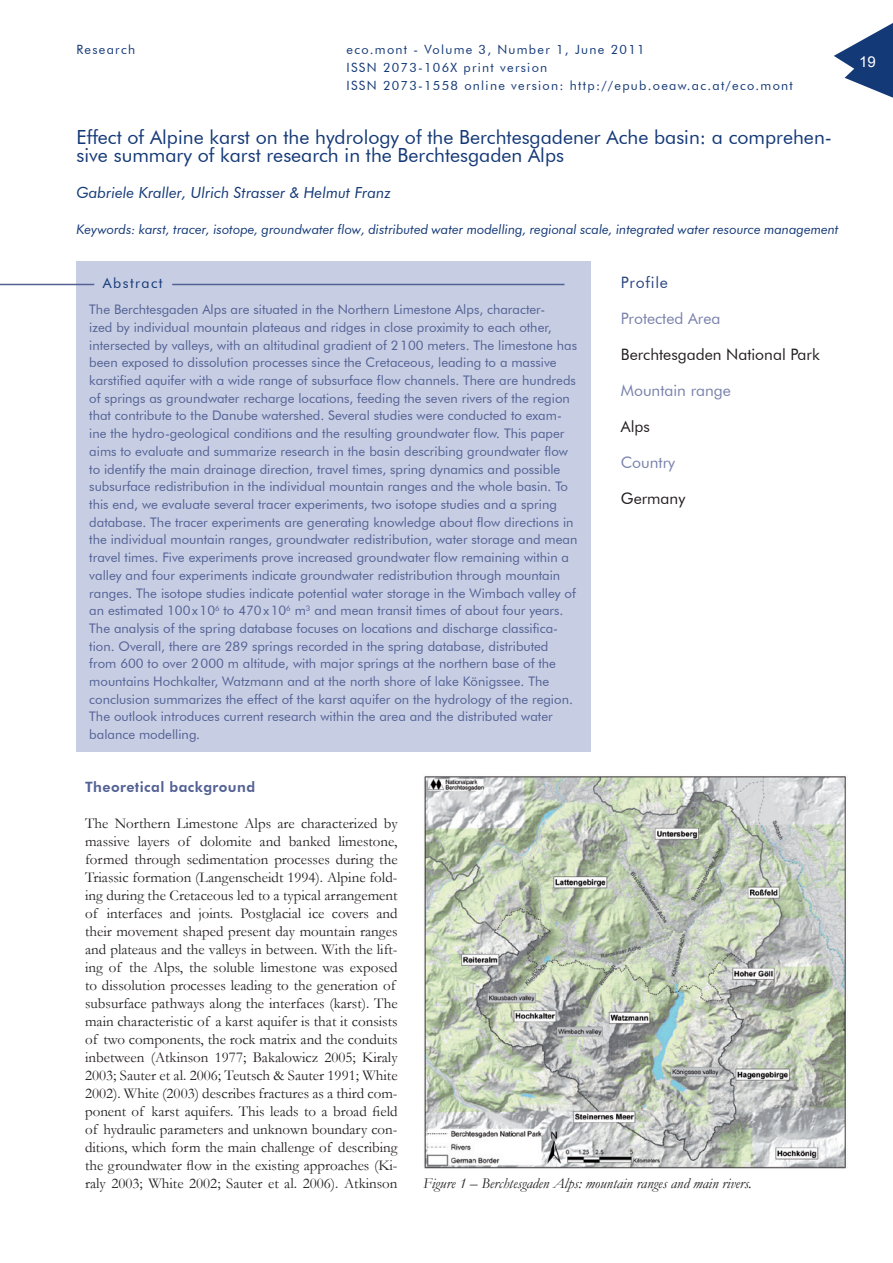
<style>
.page{position:relative;width:893px;height:1263px;background:#fff}
.page>*{position:absolute;margin:0;border:0;box-sizing:border-box;transform-origin:0 0}
.t1{font:19.5px/18px "Futura BT";color:#143977}
.t2{font:15.75px "Futura BT";color:#231f20}
.t3{font:15.75px "Futura BT";color:#7a81ab}
.t4{font:15.75px "Futura BT";letter-spacing:.05em;color:#294680}
.t5{font:italic 15.3px "Futura BT";color:#143977}
.t6{font:15px/18px "Garamond";color:#231f20}
.t7{font:italic 15px "Garamond";color:#231f20}
.t8{font:15px "Arial";color:#fff}
.t9{font:800 14.25px "Futura BT";letter-spacing:.03em;color:#536194}
.t10{font:14.25px "Futura BT";letter-spacing:.1em;color:#143977}
.t11{font:13.2px/17.7px "Futura BT";color:#536194}
.t12{font:italic 13.2px "Futura BT";color:#143977}
.t13{font:12.75px/18px "Futura BT";letter-spacing:.1em;color:#143977}
</style>
<div class="page">
<div style="left:77px;top:261px;width:514px;height:491px;background:#c7cee3"></div>
<hr style="left:0;top:284px;width:94px;height:1px;background:#536194">
<hr style="left:172px;top:284px;width:392px;height:1px;background:#536194">
<svg style="left:834px;top:23px;width:59px;height:75px"></svg>
<img style="left:424px;top:776px;width:422px;height:393px">
<p class="t13" style="left:77px;top:40px;width:60px">Research</p>
<p class="t13" style="left:347px;top:40px;width:448px">eco.mont - Volume 3, Number 1, June 2011<br>ISSN 2073-106X print version<br>ISSN 2073-1558 online version: http://epub.oeaw.ac.at/eco.mont</p>
<h1 class="t1" style="left:77px;top:128px;width:757px">Effect of Alpine karst on the hydrology of the Berchtesgadener Ache basin: a comprehen&shy;sive summary of karst research in the Berchtesgaden Alps</h1>
<p class="t5" style="left:77px;top:183px;width:316px">Gabriele Kraller, Ulrich Strasser &amp; Helmut Franz</p>
<p class="t12" style="left:77px;top:221px;width:764px">Keywords: karst, tracer, isotope, groundwater flow, distributed water modelling, regional scale, integrated water resource management</p>
<p class="t4" style="left:621px;top:273px;width:49px">Profile</p>
<p class="t3" style="left:621px;top:309px;width:101px">Protected Area</p>
<p class="t2" style="left:621px;top:345px;width:200px">Berchtesgaden National Park</p>
<p class="t3" style="left:621px;top:381px;width:112px">Mountain range</p>
<p class="t2" style="left:621px;top:417px;width:31px">Alps</p>
<p class="t3" style="left:621px;top:453px;width:56px">Country</p>
<p class="t2" style="left:621px;top:489px;width:66px">Germany</p>
<p class="t10" style="left:103px;top:274px;width:61px">Abstract</p>
<p class="t11" style="left:89px;top:301px;width:490px">The Berchtesgaden Alps are situated in the Northern Limestone Alps, character-<br>ized by individual mountain plateaus and ridges in close proximity to each other, intersected by valleys, with an altitudinal gradient of 2100 meters. The limestone has been exposed to dissolution processes since the Cretaceous, leading to a massive karstified aquifer with a wide range of subsurface flow channels. There are hundreds of springs as groundwater recharge locations, feeding the seven rivers of the region that contribute to the Danube watershed. Several studies were conducted to exam&shy;ine the hydro-geological conditions and the resulting groundwater flow. This paper aims to evaluate and summarize research in the basin describing groundwater flow to identify the main drainage direction, travel times, spring dynamics and possible subsurface redistribution in the individual mountain ranges and the whole basin. To this end, we evaluate several tracer experiments, two isotope studies and a spring database. The tracer experiments are generating knowledge about flow directions in the individual mountain ranges, groundwater redistribution, water storage and mean travel times. Five experiments prove increased groundwater flow remaining within a valley and four experiments indicate groundwater redistribution through mountain ranges. The isotope studies indicate potential water storage in the Wimbach valley of an estimated 100x10<sup>6</sup> to 470x10<sup>6</sup> m<sup>3</sup> and mean transit times of about four years.<br>The analysis of the spring database focuses on locations and discharge classifica&shy;tion. Overall, there are 289 springs recorded in the spring database, distributed from 600 to over 2000 m altitude, with major springs at the northern base of the mountains Hochkalter, Watzmann and at the north shore of lake Königssee. The conclusion summarizes the effect of the karst aquifer on the hydrology of the region.<br>The outlook introduces current research within the area and the distributed water balance modelling.</p>
<p class="t9" style="left:85px;top:778px;width:172px">Theoretical background</p>
<p class="t6" style="left:85px;top:814px;width:314px">The Northern Limestone Alps are characterized by massive layers of dolomite and banked limestone, formed through sedimentation processes during the Triassic formation (Langenscheidt 1994). Alpine fold&shy;ing during the Cretaceous led to a typical arrangement of interfaces and joints. Postglacial ice covers and their movement shaped present day mountain ranges and plateaus and the valleys in between. With the lift&shy;ing of the Alps, the soluble limestone was exposed to dissolution processes leading to the generation of subsurface pathways along the interfaces (karst). The main characteristic of a karst aquifer is that it consists of two components, the rock matrix and the conduits inbetween (Atkinson 1977; Bakalowicz 2005; Kiraly 2003; Sauter et al. 2006; Teutsch &amp; Sauter 1991; White 2002). White (2003) describes fractures as a third com&shy;ponent of karst aquifers. This leads to a broad field of hydraulic parameters and unknown boundary con&shy;ditions, which form the main challenge of describing the groundwater flow in the existing approaches (Ki&shy;raly 2003; White 2002; Sauter et al. 2006). Atkinson</p>
<p class="t7" style="left:423px;top:1173px;width:330px">Figure 1 – Berchtesgaden Alps: mountain ranges and main rivers.</p>
<p class="t8" style="left:859px;top:52px;width:18px">19</p>
</div>
